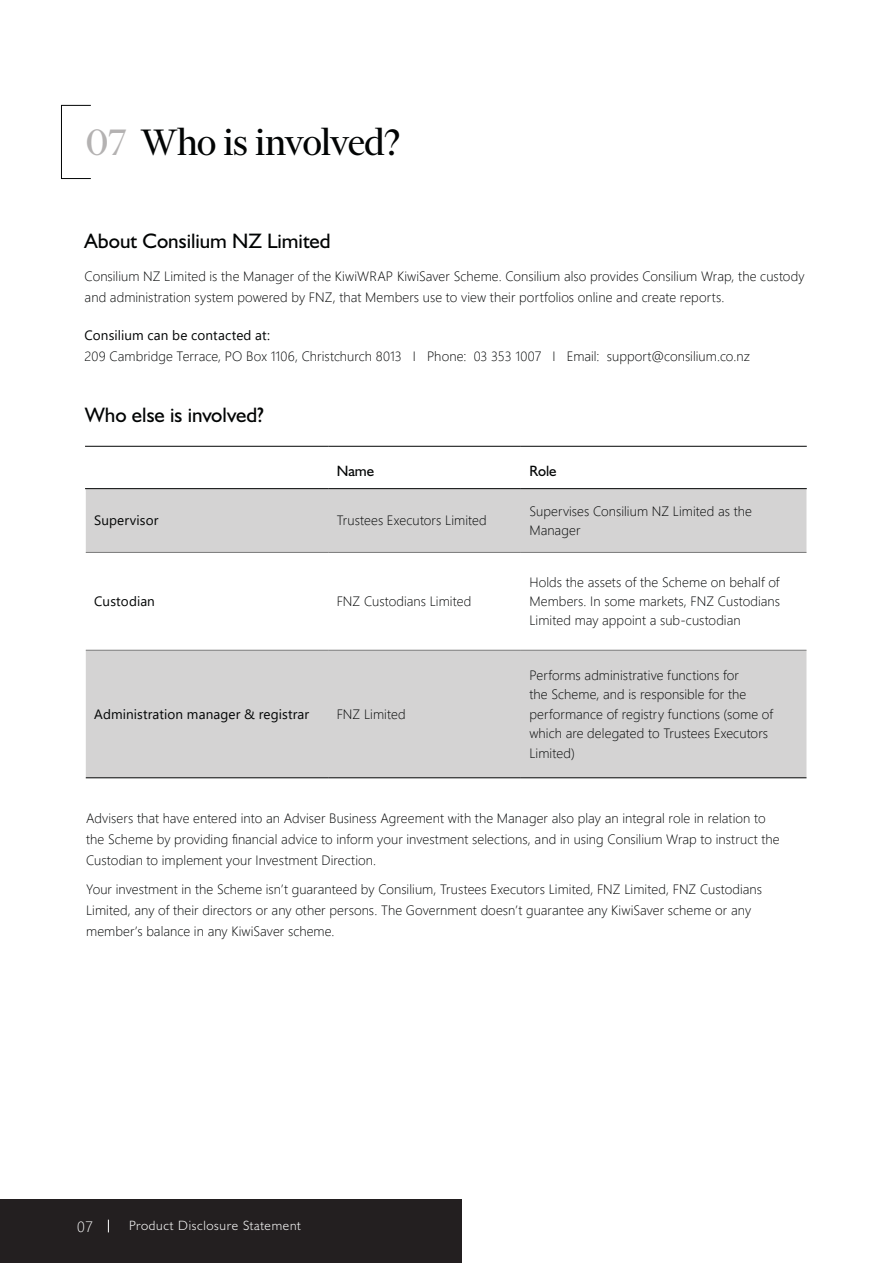
<style>
.page{position:relative;width:893px;height:1263px;background:#fff}
.page>*{position:absolute;margin:0;border:0;box-sizing:border-box;transform-origin:0 0}
._00_Section_Header{font:42px "Financier Display";letter-spacing:-.015em;color:#020404}
.H2_Paragraph{font:21px "Humanist 521 BT";color:#020404}
.Table_heading_text_h{font:15px "Humanist 521 BT";color:#020404}
.Page_numbers{font:300 15px "Segoe UI";color:#fff}
.Body_Copy_Paragraph{font:300 13.5px/21px "Segoe UI";letter-spacing:.005em;color:#020404}
.Body_Copy_Paragraph-2{font:13.5px "Segoe UI";letter-spacing:.01em;color:#020404}
.t1{font:300 13.5px "Humanist 521 BT";letter-spacing:.05em;color:#fff}
.s1{color:#b4b2b2}
.s2{font-weight:400}
</style>
<div class="page">
<div style="left:0;top:1199px;width:462px;height:64px;background:#231f20"></div>
<svg style="left:108px;top:1220px;width:1px;height:12px"></svg>
<svg style="left:86px;top:489px;width:720px;height:288px;fill:#d4d3d3"></svg>
<hr style="left:85px;top:446px;width:243px;height:1px;background:#020404">
<hr style="left:328px;top:446px;width:193px;height:1px;background:#020404">
<hr style="left:521px;top:446px;width:286px;height:1px;background:#020404">
<hr style="left:85px;top:488px;width:243px;height:1px;background:#020404">
<hr style="left:328px;top:488px;width:193px;height:1px;background:#020404">
<hr style="left:521px;top:488px;width:286px;height:1px;background:#020404">
<hr style="left:86px;top:777px;width:242px;height:1px;background:#020404">
<hr style="left:328px;top:777px;width:193px;height:1px;background:#020404">
<hr style="left:521px;top:777px;width:285px;height:1px;background:#020404">
<hr style="left:86px;top:552px;width:242px;height:1px;background:#7a7a7a">
<hr style="left:328px;top:552px;width:193px;height:1px;background:#7a7a7a">
<hr style="left:521px;top:552px;width:285px;height:1px;background:#7a7a7a">
<hr style="left:86px;top:650px;width:242px;height:1px;background:#7a7a7a">
<hr style="left:328px;top:650px;width:193px;height:1px;background:#7a7a7a">
<hr style="left:521px;top:650px;width:285px;height:1px;background:#7a7a7a">
<div style="left:61px;top:105px;width:30px;height:74px;border:1px solid #020404"></div>
<p class="_00_Section_Header" style="left:86px;top:120px;width:315px"><span class="s1">07</span> Who is involved?</p>
<p class="H2_Paragraph" style="left:85px;top:227px;width:248px">About Consilium NZ Limited</p>
<p class="Body_Copy_Paragraph" style="left:85px;top:265px;width:721px">Consilium NZ Limited is the Manager of the KiwiWRAP KiwiSaver Scheme. Consilium also provides Consilium Wrap, the custody and administration system powered by FNZ, that Members use to view their portfolios online and create reports.</p>
<p class="Body_Copy_Paragraph" style="left:85px;top:324px;width:667px"><span class="s2">Consilium can be contacted at:<br></span>209 Cambridge Terrace, PO Box 1106, Christchurch 8013 I Phone: 03 353 1007 I Email: support@consilium.co.nz</p>
<p class="H2_Paragraph" style="left:85px;top:402px;width:180px">Who else is involved?</p>
<p class="Table_heading_text_h" style="left:337px;top:461px;width:39px">Name</p>
<p class="Table_heading_text_h" style="left:529px;top:461px;width:29px">Role</p>
<p class="Body_Copy_Paragraph-2" style="left:94px;top:508px;width:66px">Supervisor</p>
<p class="Body_Copy_Paragraph" style="left:337px;top:509px;width:152px">Trustees Executors Limited</p>
<p class="Body_Copy_Paragraph" style="left:529px;top:501px;width:224px;line-height:18.8px">Supervises Consilium NZ Limited as the<br>Manager</p>
<p class="Body_Copy_Paragraph-2" style="left:94px;top:589px;width:62px">Custodian</p>
<p class="Body_Copy_Paragraph" style="left:337px;top:590px;width:136px">FNZ Custodians Limited</p>
<p class="Body_Copy_Paragraph-2" style="left:94px;top:701px;width:216px">Administration manager &amp; registrar</p>
<p class="Body_Copy_Paragraph" style="left:337px;top:702px;width:70px">FNZ Limited</p>
<p class="Body_Copy_Paragraph" style="left:529px;top:572px;width:252px;line-height:18.8px;text-align:justify">Holds the assets of the Scheme on behalf of Members. In some markets, FNZ Custodians Limited may appoint a sub-custodian</p>
<p class="Body_Copy_Paragraph" style="left:529px;top:664px;width:245px;line-height:19.5px">Performs administrative functions for<br>the Scheme, and is responsible for the performance of registry functions (some of which are delegated to Trustees Executors Limited)</p>
<p class="Body_Copy_Paragraph" style="left:86px;top:806px;width:695px">Advisers that have entered into an Adviser Business Agreement with the Manager also play an integral role in relation to the Scheme by providing financial advice to inform your investment selections, and in using Consilium Wrap to instruct the<br>Custodian to implement your Investment Direction.</p>
<p class="Body_Copy_Paragraph" style="left:86px;top:878px;width:677px">Your investment in the Scheme isn’t guaranteed by Consilium, Trustees Executors Limited, FNZ Limited, FNZ Custodians<br>Limited, any of their directors or any other persons. The Government doesn’t guarantee any KiwiSaver scheme or any member’s balance in any KiwiSaver scheme.</p>
<p class="Page_numbers" style="left:77px;top:1212px;width:17px">07</p>
<p class="t1" style="left:129px;top:1217px;width:173px">Product Disclosure Statement</p>
</div>
